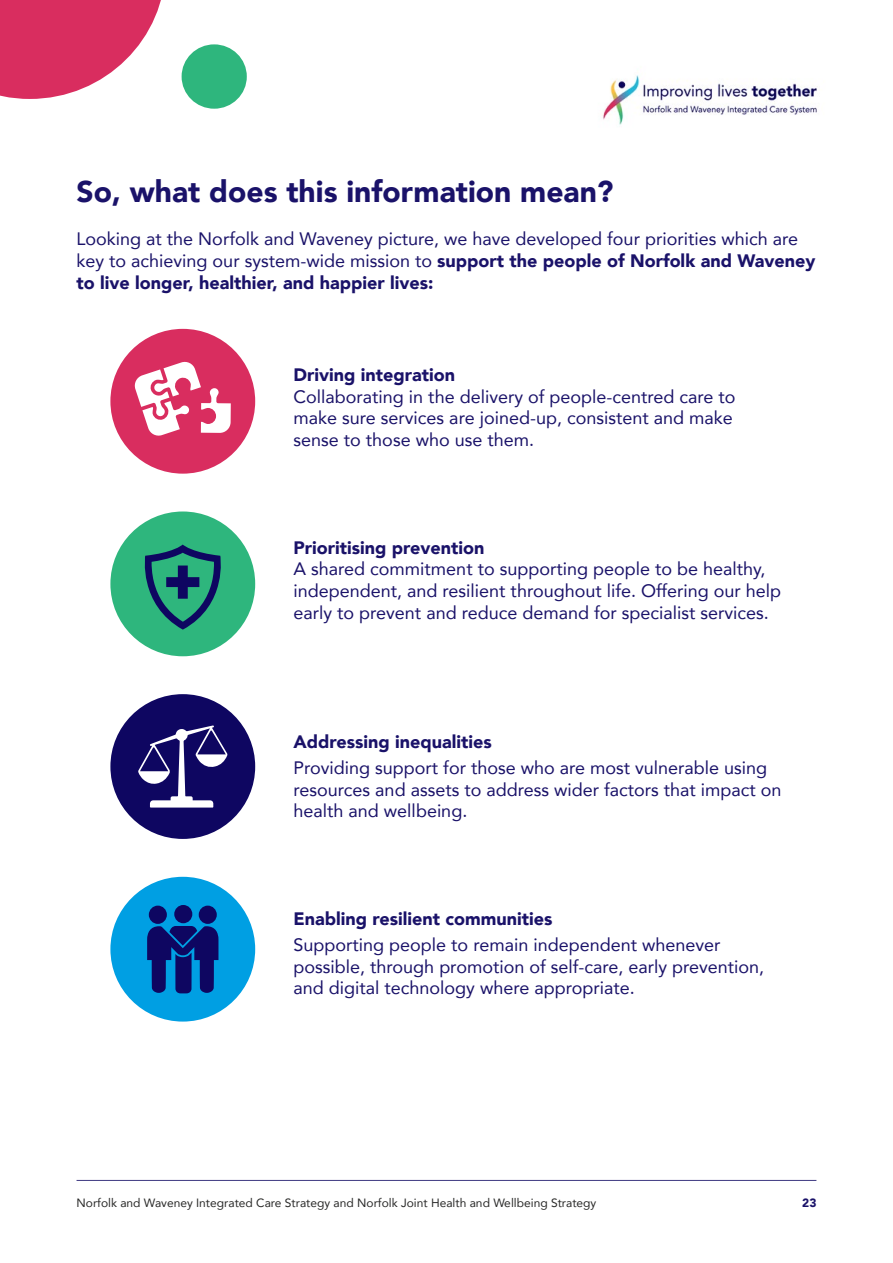
<style>
.page{position:relative;width:893px;height:1263px;background:#fff}
.page>*{position:absolute;margin:0;border:0;box-sizing:border-box;transform-origin:0 0}
.t1{font:900 30px "Avenir";color:#1a1269}
.t2{font:18px/21.6px "Avenir";color:#1a1269}
.t3{font:900 18px "Avenir";color:#1a1269}
.t4{font:12px "Avenir";color:#282827}
.t5{font:900 12px "Avenir";color:#1a1269}
.s1{font-weight:900}
</style>
<div class="page">
<img style="left:603px;top:75px;width:215px;height:50px">
<hr style="left:77px;top:1180px;width:739px;height:1px;background:#3e3881">
<svg style="left:0;top:0;width:161px;height:99px"></svg>
<div style="left:182px;top:44px;width:65px;height:65px;background:#2eb67d;border-radius:50%"></div>
<div style="left:110px;top:694px;width:145px;height:145px;background:#0e0661;border-radius:50%"></div>
<svg style="left:138px;top:725px;width:89px;height:83px"></svg>
<div style="left:110px;top:877px;width:145px;height:144px;background:#009fe3;border-radius:50%"></div>
<div style="left:174px;top:905px;width:18px;height:18px;background:#0e0661;border-radius:50%"></div>
<div style="left:149px;top:906px;width:18px;height:18px;background:#0e0661;border-radius:50%"></div>
<div style="left:199px;top:906px;width:18px;height:18px;background:#0e0661;border-radius:50%"></div>
<svg style="left:147px;top:926px;width:71px;height:67px"></svg>
<div style="left:110px;top:511px;width:145px;height:145px;background:#2eb67d;border-radius:50%"></div>
<svg style="left:144px;top:544px;width:77px;height:86px"></svg>
<div style="left:110px;top:329px;width:145px;height:145px;background:#d92d5f;border-radius:50%"></div>
<svg style="left:134px;top:361px;width:97px;height:75px"></svg>
<h2 class="t1" style="left:77px;top:166px;width:538px">So, what does this information mean?</h2>
<p class="t2" style="left:77px;top:228px;width:740px">Looking at the Norfolk and Waveney picture, we have developed four priorities which are key to achieving our system-wide mission to <span class="s1">support the people of Norfolk and Waveney to live longer, healthier, and happier lives:</span></p>
<p class="t3" style="left:294px;top:359px;width:163px">Driving integration</p>
<p class="t2" style="left:294px;top:385px;width:443px">Collaborating in the delivery of people-centred care to make sure services are joined-up, consistent and make sense to those who use them.</p>
<p class="t3" style="left:294px;top:532px;width:193px">Prioritising prevention</p>
<p class="t2" style="left:294px;top:558px;width:489px">A shared commitment to supporting people to be healthy, independent, and resilient throughout life. Offering our help early to prevent and reduce demand for specialist services.</p>
<p class="t3" style="left:294px;top:726px;width:200px">Addressing inequalities</p>
<p class="t2" style="left:294px;top:756px;width:490px">Providing support for those who are most vulnerable using resources and assets to address wider factors that impact on health and wellbeing.</p>
<p class="t3" style="left:294px;top:903px;width:261px">Enabling resilient communities</p>
<p class="t2" style="left:294px;top:933px;width:472px">Supporting people to remain independent whenever possible, through promotion of self-care, early prevention, and digital technology where appropriate.</p>
<p class="t4" style="left:77px;top:1193px;width:521px">Norfolk and Waveney Integrated Care Strategy and Norfolk Joint Health and Wellbeing Strategy</p>
<p class="t5" style="left:802px;top:1192px;width:16px">23</p>
</div>
